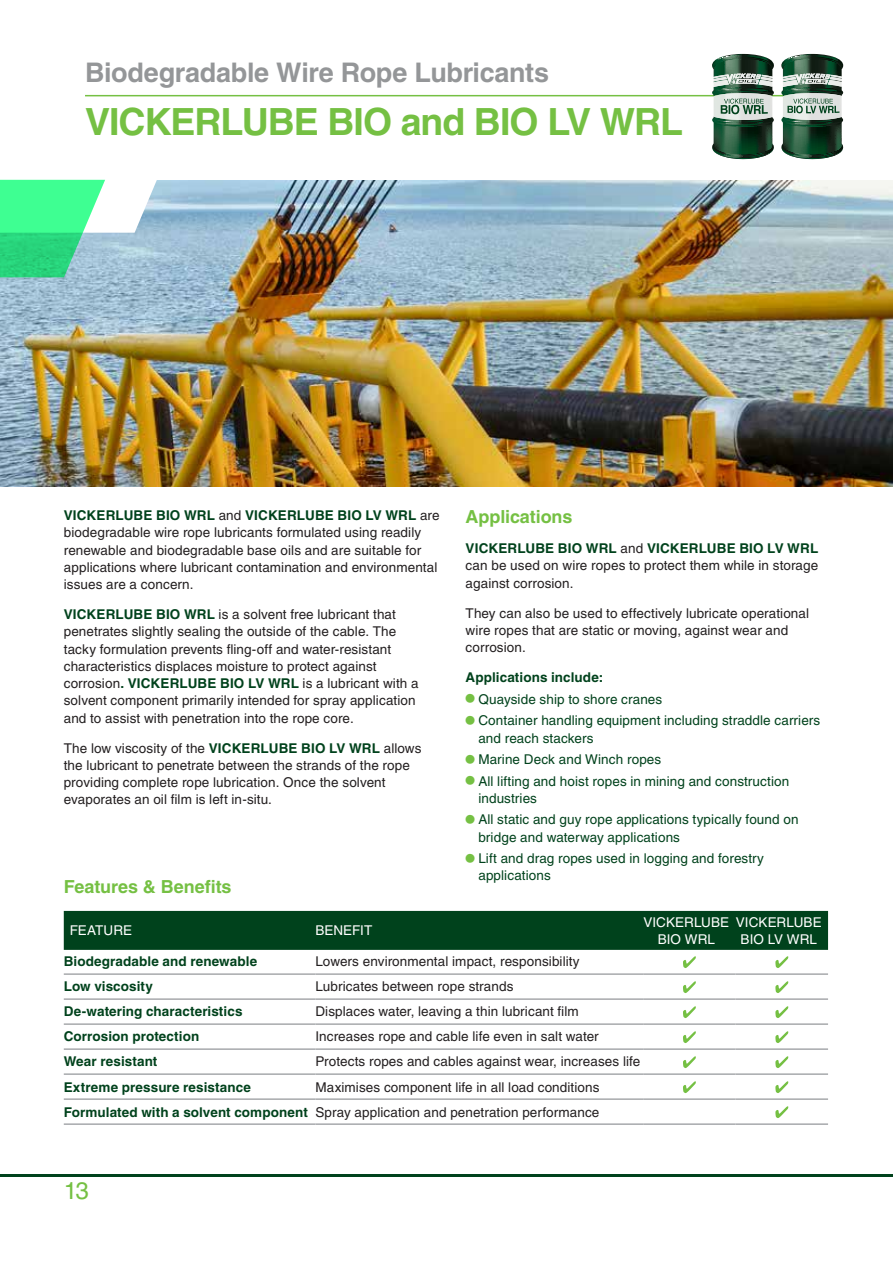
<style>
.page{position:relative;width:893px;height:1263px;background:#fff}
.page>*{position:absolute;margin:0;border:0;box-sizing:border-box;transform-origin:0 0}
.t1{font:700 37.5px "Helvetica LT Pro";letter-spacing:-.03em;color:#75c043}
.t2{font:700 27px "Helvetica LT Pro";letter-spacing:-.01em;color:#949698}
.t3{font:24px "Helvetica LT Pro";color:#75c043}
.t4{font:700 18px "Helvetica LT Pro";letter-spacing:-.005em;color:#75c043}
.t5{font:13.5px/17.2px "Helvetica LT Pro";letter-spacing:.005em;color:#231f20}
.t6{font:13.5px/17.2px "Helvetica LT Pro";letter-spacing:.01em;color:#00421c}
.t7{font:700 13.5px "Helvetica LT Pro";letter-spacing:.005em;color:#00421c}
.t8{font:13.5px/17.2px "Helvetica LT Pro";letter-spacing:.005em;color:#fff;text-align:center}
.s1{font-weight:700;color:#00421c}
.s2{font-weight:700;font-size:27px;color:#75c043}
</style>
<div class="page">
<img style="left:0;top:180px;width:893px;height:307px">
<svg style="left:0;top:179px;width:176px;height:98px"></svg>
<hr style="left:85px;top:95px;width:736px;height:1px;background:#75c043">
<img style="left:714px;top:114px;width:58px;height:6px">
<svg style="left:712px;top:54px;width:62px;height:60px;background:#799183"></svg>
<svg style="left:712px;top:138px;width:132px;height:21px"></svg>
<img style="left:783px;top:113px;width:59px;height:7px">
<svg style="left:781px;top:54px;width:62px;height:59px;background:#799184"></svg>
<div style="left:64px;top:911px;width:764px;height:39px;background:#00421c"></div>
<hr style="left:64px;top:973px;width:251px;height:2px;background:#a7a9ac">
<hr style="left:315px;top:973px;width:328px;height:2px;background:#a7a9ac">
<hr style="left:643px;top:973px;width:93px;height:2px;background:#a7a9ac">
<hr style="left:736px;top:973px;width:92px;height:2px;background:#a7a9ac">
<hr style="left:64px;top:998px;width:251px;height:2px;background:#a7a9ac">
<hr style="left:315px;top:998px;width:328px;height:2px;background:#a7a9ac">
<hr style="left:643px;top:998px;width:93px;height:2px;background:#a7a9ac">
<hr style="left:736px;top:998px;width:92px;height:2px;background:#a7a9ac">
<hr style="left:64px;top:1023px;width:251px;height:2px;background:#a7a9ac">
<hr style="left:315px;top:1023px;width:328px;height:2px;background:#a7a9ac">
<hr style="left:643px;top:1023px;width:93px;height:2px;background:#a7a9ac">
<hr style="left:736px;top:1023px;width:92px;height:2px;background:#a7a9ac">
<hr style="left:64px;top:1048px;width:251px;height:2px;background:#a7a9ac">
<hr style="left:315px;top:1048px;width:328px;height:2px;background:#a7a9ac">
<hr style="left:643px;top:1048px;width:93px;height:2px;background:#a7a9ac">
<hr style="left:736px;top:1048px;width:92px;height:2px;background:#a7a9ac">
<hr style="left:64px;top:1073px;width:251px;height:2px;background:#a7a9ac">
<hr style="left:315px;top:1073px;width:328px;height:2px;background:#a7a9ac">
<hr style="left:643px;top:1073px;width:93px;height:2px;background:#a7a9ac">
<hr style="left:736px;top:1073px;width:92px;height:2px;background:#a7a9ac">
<hr style="left:64px;top:1098px;width:251px;height:2px;background:#a7a9ac">
<hr style="left:315px;top:1098px;width:328px;height:2px;background:#a7a9ac">
<hr style="left:643px;top:1098px;width:93px;height:2px;background:#a7a9ac">
<hr style="left:736px;top:1098px;width:92px;height:2px;background:#a7a9ac">
<hr style="left:64px;top:1123px;width:251px;height:2px;background:#a7a9ac">
<hr style="left:315px;top:1123px;width:328px;height:2px;background:#a7a9ac">
<hr style="left:643px;top:1123px;width:93px;height:2px;background:#a7a9ac">
<hr style="left:736px;top:1123px;width:92px;height:2px;background:#a7a9ac">
<svg style="left:683px;top:956px;width:13px;height:12px"></svg>
<svg style="left:775px;top:956px;width:13px;height:12px"></svg>
<svg style="left:683px;top:981px;width:13px;height:12px"></svg>
<svg style="left:775px;top:981px;width:13px;height:12px"></svg>
<svg style="left:683px;top:1006px;width:13px;height:12px"></svg>
<svg style="left:775px;top:1006px;width:13px;height:12px"></svg>
<svg style="left:683px;top:1031px;width:13px;height:12px"></svg>
<svg style="left:775px;top:1031px;width:13px;height:12px"></svg>
<svg style="left:683px;top:1056px;width:13px;height:12px"></svg>
<svg style="left:775px;top:1056px;width:13px;height:12px"></svg>
<svg style="left:683px;top:1081px;width:13px;height:12px"></svg>
<svg style="left:775px;top:1081px;width:13px;height:12px"></svg>
<svg style="left:775px;top:1106px;width:13px;height:12px"></svg>
<hr style="left:0;top:1174px;width:893px;height:3px;background:#00421c">
<h2 class="t2" style="left:85px;top:56px;width:465px">Biodegradable Wire Rope Lubricants</h2>
<h1 class="t1" style="left:85px;top:99px;width:599px">VICKERLUBE BIO and BIO LV WRL</h1>
<p class="t5" style="left:64px;top:507px;width:377px"><span class="s1">VICKERLUBE BIO WRL</span> and <span class="s1">VICKERLUBE BIO LV WRL</span> are biodegradable wire rope lubricants formulated using readily renewable and biodegradable base oils and are suitable for applications where lubricant contamination and environmental issues are a concern.</p>
<p class="t5" style="left:64px;top:606px;width:356px"><span class="s1">VICKERLUBE BIO WRL</span> is a solvent free lubricant that penetrates slightly sealing the outside of the cable. The tacky formulation prevents fling-off and water-resistant characteristics displaces moisture to protect against corrosion<span class="s1">. VICKERLUBE BIO LV WRL</span> is a lubricant with a solvent component primarily intended for spray application and to assist with penetration into the rope core.</p>
<p class="t5" style="left:64px;top:739px;width:359px">The low viscosity of the <span class="s1">VICKERLUBE BIO LV WRL</span> allows the lubricant to penetrate between the strands of the rope providing complete rope lubrication. Once the solvent evaporates an oil film is left in-situ.</p>
<h3 class="t4" style="left:64px;top:875px;width:169px">Features &amp; Benefits</h3>
<h3 class="t4" style="left:466px;top:506px;width:108px">Applications</h3>
<p class="t5" style="left:466px;top:540px;width:354px;text-align:justify"><span class="s1">VICKERLUBE BIO WRL</span> and <span class="s1">VICKERLUBE BIO LV WRL </span>can be used on wire ropes to protect them while in storage against corrosion.</p>
<p class="t5" style="left:466px;top:604px;width:345px">They can also be used to effectively lubricate operational wire ropes that are static or moving, against wear and corrosion.</p>
<p class="t7" style="left:466px;top:669px;width:139px">Applications include:</p>
<p class="t6" style="left:466px;top:690px;width:198px"><span class="s2">•</span> Quayside ship to shore cranes</p>
<p class="t6" style="left:478px;top:712px;width:343px;text-indent:-13px"><span class="s2">•</span> Container handling equipment including straddle carriers and reach stackers</p>
<p class="t6" style="left:466px;top:751px;width:197px"><span class="s2">•</span> Marine Deck and Winch ropes</p>
<p class="t6" style="left:478px;top:772px;width:312px;text-indent:-13px"><span class="s2">•</span> All lifting and hoist ropes in mining and construction industries</p>
<p class="t6" style="left:478px;top:811px;width:322px;text-indent:-13px"><span class="s2">•</span> All static and guy rope applications typically found on bridge and waterway applications</p>
<p class="t6" style="left:478px;top:850px;width:287px;text-indent:-13px"><span class="s2">•</span> Lift and drag ropes used in logging and forestry applications</p>
<p class="t8" style="left:70px;top:922px;width:64px">FEATURE</p>
<p class="t8" style="left:315px;top:922px;width:58px">BENEFIT</p>
<p class="t8" style="left:643px;top:913px;width:87px">VICKERLUBE<br>BIO WRL</p>
<p class="t8" style="left:736px;top:913px;width:87px">VICKERLUBE<br>BIO LV WRL</p>
<p class="t7" style="left:64px;top:953px;width:195px">Biodegradable and renewable</p>
<p class="t5" style="left:315px;top:953px;width:266px">Lowers environmental impact, responsibility</p>
<p class="t7" style="left:64px;top:978px;width:91px">Low viscosity</p>
<p class="t5" style="left:315px;top:978px;width:200px">Lubricates between rope strands</p>
<p class="t7" style="left:64px;top:1003px;width:180px">De-watering characteristics</p>
<p class="t5" style="left:315px;top:1003px;width:265px">Displaces water, leaving a thin lubricant film</p>
<p class="t7" style="left:64px;top:1028px;width:137px">Corrosion protection</p>
<p class="t5" style="left:315px;top:1028px;width:285px">Increases rope and cable life even in salt water</p>
<p class="t7" style="left:64px;top:1053px;width:95px">Wear resistant</p>
<p class="t5" style="left:315px;top:1053px;width:326px">Protects ropes and cables against wear, increases life</p>
<p class="t7" style="left:64px;top:1078px;width:189px">Extreme pressure resistance</p>
<p class="t5" style="left:64px;top:1074px;width:537px;line-height:25px;text-align:right">Maximises component life in all load conditions<br><span class="s1">Formulated with a solvent component</span> Spray application and penetration performance</p>
<h3 class="t3" style="left:64px;top:1177px;width:27px">13</h3>
</div>
